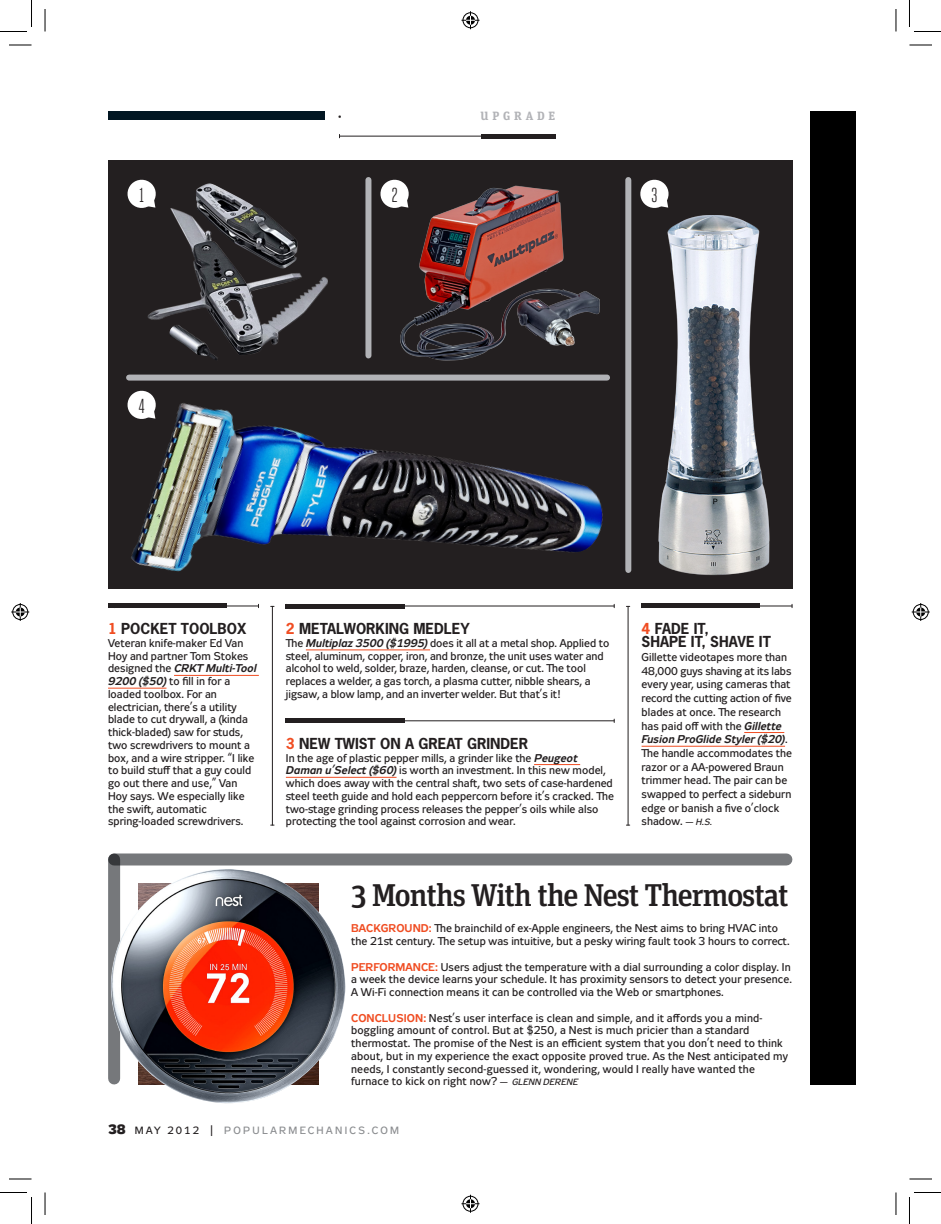
<style>
.page{position:relative;width:941px;height:1224px;background:#fff}
.page>*{position:absolute;margin:0;border:0;box-sizing:border-box;transform-origin:0 0}
.t1{font:500 31.5px "Unit Slab OT";letter-spacing:-.045em;color:#231f20}
.t2{font:20.25px "Heroic Condensed";color:#231f20}
.t3{font:700 14.25px/13.6px "News Gothic Std";color:#231f20}
.t4{font:700 12px "Unit Slab OT";letter-spacing:.315em;color:#b2b3b7}
.t5{font:11.25px/12.8px "Zeppelin 32";letter-spacing:.005em;color:#231f20}
.t6{font:italic 11.25px "Zeppelin 33";letter-spacing:.005em;color:#231f20}
.t7{font:10.5px "Zeppelin 32";letter-spacing:.225em;color:#8a8c8f}
.t8{font:700 10.5px "Arnhem";color:#231f20}
.s1{color:#f04d22}
.s2{font-family:"Zeppelin 32";font-style:normal}
.s3{font-family:"Zeppelin 33";font-style:italic}
.s4{font-style:italic;font-size:9px}
.s5{font-family:"Zeppelin 33";color:#f04d22}
.s6{font-family:"Zeppelin 33";font-weight:700;font-size:13.5px;color:#231f20}
.s7{color:#231f20}
</style>
<div class="page">
<div style="left:108px;top:160px;width:684px;height:430px;background:#231f20"></div>
<img style="left:398px;top:185px;width:205px;height:190px">
<img style="left:658px;top:215px;width:112px;height:360px">
<img style="left:131px;top:403px;width:472px;height:169px">
<img style="left:148px;top:208px;width:180px;height:147px">
<img style="left:196px;top:183px;width:101px;height:86px">
<img style="left:169px;top:325px;width:50px;height:35px">
<div style="left:625px;top:180px;width:6px;height:390px;background:#b2b3b7"></div>
<div style="left:365px;top:180px;width:6px;height:176px;background:#b2b3b7"></div>
<div style="left:129px;top:375px;width:478px;height:6px;background:#b2b3b7"></div>
<svg style="left:127px;top:179px;width:30px;height:30px"></svg>
<svg style="left:380px;top:179px;width:30px;height:30px"></svg>
<svg style="left:127px;top:390px;width:30px;height:30px"></svg>
<svg style="left:640px;top:179px;width:29px;height:29px"></svg>
<hr style="left:114px;top:606px;width:144px;height:1px;background:#231f20">
<svg style="left:108px;top:604px;width:119px;height:4px"></svg>
<hr style="left:627px;top:606px;width:1px;height:219px;background:#231f20">
<hr style="left:286px;top:606px;width:328px;height:1px;background:#231f20">
<svg style="left:286px;top:604px;width:119px;height:4px"></svg>
<hr style="left:286px;top:720px;width:328px;height:1px;background:#231f20">
<svg style="left:286px;top:719px;width:119px;height:4px"></svg>
<hr style="left:642px;top:606px;width:150px;height:1px;background:#231f20">
<svg style="left:641px;top:604px;width:119px;height:4px"></svg>
<hr style="left:272px;top:606px;width:1px;height:219px;background:#231f20">
<div style="left:114px;top:854px;width:672px;height:12px;background:#76787b"></div>
<svg style="left:108px;top:860px;width:12px;height:9px"></svg>
<img style="left:108px;top:869px;width:237px;height:235px">
<div style="left:810px;top:111px;width:45px;height:973px;background:#000"></div>
<hr style="left:339px;top:136px;width:207px;height:1px;background:#231f20">
<div style="left:108px;top:111px;width:216px;height:9px;background:#011622"></div>
<svg style="left:481px;top:134px;width:74px;height:4px"></svg>
<hr style="left:174px;top:675px;width:85px;height:1px;background:#f04d22">
<hr style="left:108px;top:688px;width:58px;height:1px;background:#f04d22">
<hr style="left:534px;top:764px;width:46px;height:1px;background:#f04d22">
<hr style="left:286px;top:777px;width:110px;height:1px;background:#f04d22">
<hr style="left:744px;top:732px;width:40px;height:1px;background:#f04d22">
<hr style="left:641px;top:746px;width:144px;height:1px;background:#f04d22">
<hr style="left:306px;top:650px;width:124px;height:1px;background:#f04d22">
<svg style="left:9px;top:45px;width:23px;height:1px"></svg>
<svg style="left:909px;top:45px;width:23px;height:1px"></svg>
<svg style="left:9px;top:1179px;width:23px;height:1px"></svg>
<svg style="left:909px;top:1179px;width:23px;height:1px"></svg>
<svg style="left:45px;top:9px;width:1px;height:23px"></svg>
<svg style="left:45px;top:1192px;width:1px;height:23px"></svg>
<svg style="left:895px;top:9px;width:1px;height:23px"></svg>
<svg style="left:895px;top:1192px;width:1px;height:23px"></svg>
<svg style="left:0;top:0;width:32px;height:32px"></svg>
<svg style="left:0;top:1192px;width:32px;height:32px"></svg>
<svg style="left:909px;top:0;width:31px;height:32px"></svg>
<svg style="left:909px;top:1192px;width:31px;height:32px"></svg>
<svg style="left:461px;top:11px;width:18px;height:18px"></svg>
<svg style="left:461px;top:1195px;width:18px;height:18px"></svg>
<svg style="left:11px;top:603px;width:18px;height:18px"></svg>
<svg style="left:911px;top:603px;width:18px;height:18px"></svg>
<p class="t8" style="left:338px;top:111px;width:6px">•</p>
<p class="t4" style="left:480px;top:108px;width:76px">UPGRADE</p>
<h2 class="t2" style="left:139px;top:184px;width:7px">1</h2>
<h2 class="t2" style="left:391px;top:184px;width:8px">2</h2>
<h2 class="t2" style="left:139px;top:395px;width:8px">4</h2>
<h2 class="t2" style="left:651px;top:184px;width:8px">3</h2>
<p class="t3" style="left:108px;top:622px;width:140px"><span class="s1">1</span> POCKET TOOLBOX</p>
<p class="t5" style="left:108px;top:637px;width:142px">Veteran knife-maker Ed Van<br>Hoy and partner Tom Stokes</p>
<p class="t6" style="left:108px;top:662px;width:150px"><span class="s2">designed the</span> CRKT Multi-Tool</p>
<p class="t5" style="left:108px;top:675px;width:148px"><span class="s3">9200 ($50)</span> to fill in for a loaded toolbox. For an electrician, there’s a utility blade to cut drywall, a (kinda thick-bladed) saw for studs, two screwdrivers to mount a box, and a wire stripper. “I like to build stuff that a guy could go out there and use,” Van<br>Hoy says. We especially like the swift, automatic spring-loaded screwdrivers.</p>
<p class="t3" style="left:286px;top:622px;width:185px"><span class="s1">2</span> METALWORKING MEDLEY</p>
<p class="t5" style="left:286px;top:637px;width:325px">The <span class="s3">Multiplaz 3500 ($1995)</span> does it all at a metal shop. Applied to steel, aluminum, copper, iron, and bronze, the unit uses water and alcohol to weld, solder, braze, harden, cleanse, or cut. The tool replaces a welder, a gas torch, a plasma cutter, nibble shears, a jigsaw, a blow lamp, and an inverter welder. But that’s it!</p>
<p class="t3" style="left:286px;top:736px;width:244px"><span class="s1">3</span> NEW TWIST ON A GREAT GRINDER</p>
<p class="t5" style="left:286px;top:751px;width:329px">In the age of plastic pepper mills, a grinder like the <span class="s3">Peugeot Daman u’Select ($60)</span> is worth an investment. In this new model, which does away with the central shaft, two sets of case-hardened steel teeth guide and hold each peppercorn before it’s cracked. The two-stage grinding process releases the pepper’s oils while also protecting the tool against corrosion and wear.</p>
<p class="t3" style="left:641px;top:621px;width:131px"><span class="s1">4</span> FADE IT,<br>SHAPE IT, SHAVE IT</p>
<p class="t5" style="left:641px;top:650px;width:152px;line-height:13.6px">Gillette videotapes more than<br>48,000 guys shaving at its labs every year, using cameras that record the cutting action of five blades at once. The research has paid off with the <span class="s3">Gillette</span></p>
<p class="t6" style="left:641px;top:733px;width:148px">Fusion ProGlide Styler ($20)<span class="s2">.</span></p>
<p class="t5" style="left:641px;top:746px;width:152px;line-height:13.6px">The handle accommodates the razor or a AA-powered Braun trimmer head. The pair can be swapped to perfect a sideburn edge or banish a five o’clock shadow. <span class="s4">— H.S.</span></p>
<h1 class="t1" style="left:351px;top:875px;width:439px">3 Months With the Nest Thermostat</h1>
<p class="t5" style="left:351px;top:922px;width:440px"><span class="s5">BACKGROUND:</span> The brainchild of ex-Apple engineers, the Nest aims to bring HVAC into the 21st century. The setup was intuitive, but a pesky wiring fault took 3 hours to correct.</p>
<p class="t5" style="left:351px;top:960px;width:442px"><span class="s5">PERFORMANCE:</span> Users adjust the temperature with a dial surrounding a color display. In a week the device learns your schedule. It has proximity sensors to detect your presence.<br>A Wi-Fi connection means it can be controlled via the Web or smartphones.</p>
<p class="t5" style="left:351px;top:1011px;width:438px"><span class="s5">CONCLUSION:</span> Nest’s user interface is clean and simple, and it affords you a mind&shy;boggling amount of control. But at $250, a Nest is much pricier than a standard thermostat. The promise of the Nest is an efficient system that you don’t need to think about, but in my experience the exact opposite proved true. As the Nest anticipated my needs, I constantly second-guessed it, wondering, would I really have wanted the furnace to kick on right now? <span class="s4">— GLENN DERENE</span></p>
<p class="t7" style="left:108px;top:1125px;width:292px"><span class="s6">38</span> <span class="s7">May 2012 |</span> POPULARMECHANICS.COM</p>
</div>
